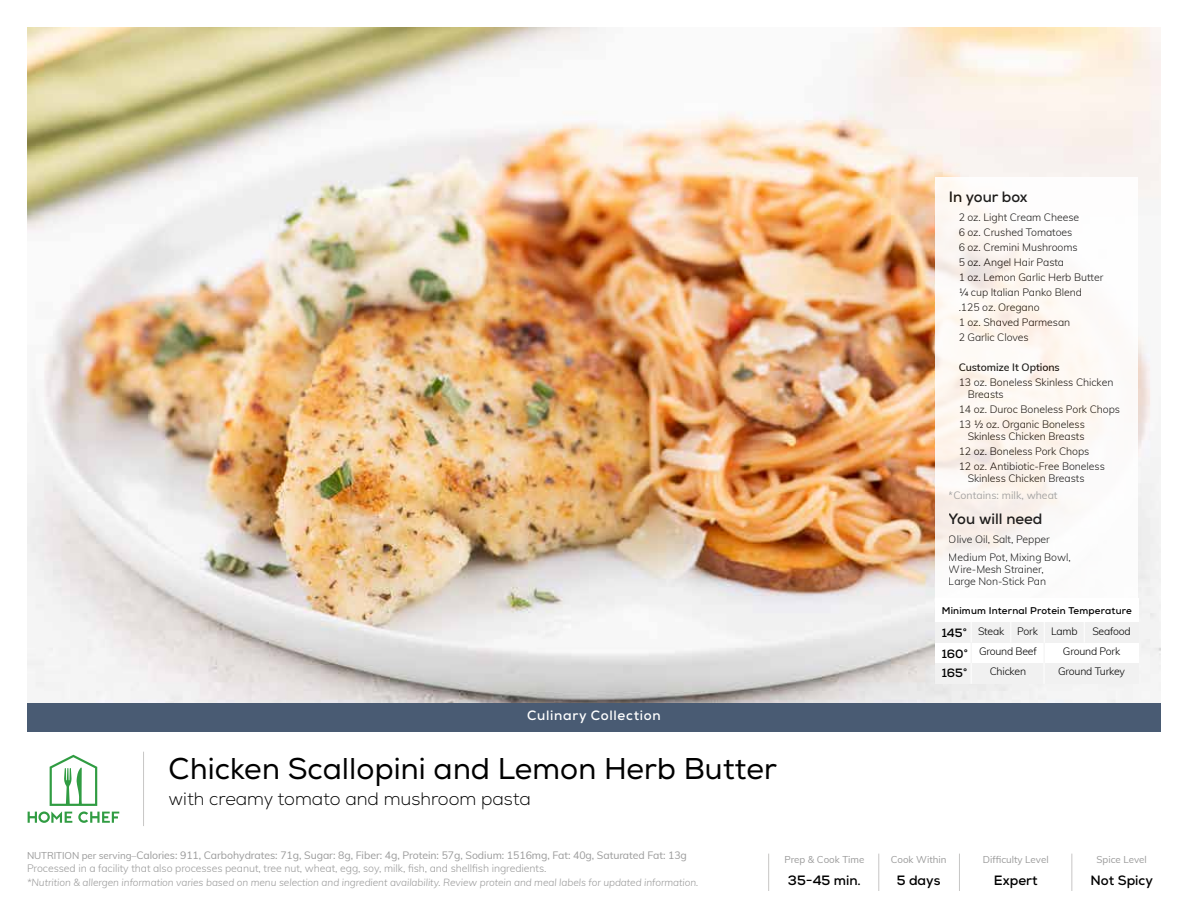
<style>
.page{position:relative;width:1188px;height:918px;background:#fff}
.page>*{position:absolute;margin:0;border:0;box-sizing:border-box;transform-origin:0 0}
.t1{font:30px "Nexa";color:#000}
.t2{font:300 18px "Nexa";color:#000}
.t3{font:700 15px "Nexa";color:#000}
.t4{font:700 13.5px "Nexa";color:#000}
.t5{font:700 13.5px "Nexa";letter-spacing:.05em;color:#fff}
.t6{font:700 12px/20px "Nexa";color:#000;text-align:justify}
.t7{font:300 10.5px/15px "Muli";letter-spacing:-.005em;color:#000}
.t8{font:300 10.5px/13.5px "Muli";letter-spacing:-.005em;color:#9a9a9a}
.t9{font:10.5px "Muli";color:#9a9a9a}
.t10{font:600 10.5px "Muli";letter-spacing:-.005em;color:#000}
.t11{font:italic 300 10.2px "Muli";letter-spacing:-.005em;color:#9a9a9a}
.t12{font:9.75px "Muli";color:#9a9a9a}
.t13{font:700 9.75px "Nexa";letter-spacing:.02em;color:#000}
.s1{font-weight:400;font-size:9.75px}
.s2{font-weight:400}
</style>
<div class="page">
<img style="left:27px;top:27px;width:1134px;height:676px">
<hr style="left:143px;top:752px;width:1px;height:74px;background:#c7c6c5">
<hr style="left:878px;top:854px;width:1px;height:37px;background:#c7c6c5">
<hr style="left:768px;top:854px;width:1px;height:37px;background:#c7c6c5">
<hr style="left:959px;top:854px;width:1px;height:37px;background:#c7c6c5">
<hr style="left:1071px;top:854px;width:1px;height:37px;background:#c7c6c5">
<svg style="left:28px;top:755px;width:91px;height:68px"></svg>
<svg style="left:935px;top:178px;width:203px;height:421px"></svg>
<div style="left:935px;top:599px;width:203px;height:85px;background:#fff"></div>
<div style="left:935px;top:663px;width:203px;height:21px;background:#f1f1f1"></div>
<div style="left:935px;top:622px;width:203px;height:21px;background:#f1f1f1"></div>
<div style="left:27px;top:703px;width:1134px;height:28px;background:#495b73"></div>
<p class="t5" style="left:527px;top:707px;width:135px">Culinary Collection</p>
<h1 class="t1" style="left:168px;top:751px;width:610px">Chicken Scallopini and Lemon Herb Butter</h1>
<h2 class="t2" style="left:168px;top:788px;width:364px">with creamy tomato and mushroom pasta</h2>
<h3 class="t3" style="left:949px;top:187px;width:80px">In your box</h3>
<p class="t7" style="left:959px;top:209px;width:146px">2 oz. Light Cream Cheese<br>6 oz. Crushed Tomatoes<br>6 oz. Cremini Mushrooms<br>5 oz. Angel Hair Pasta<br>1 oz. Lemon Garlic Herb Butter ¼ cup Italian Panko Blend .125 oz. Oregano<br>1 oz. Shaved Parmesan<br>2 Garlic Cloves</p>
<p class="t10" style="left:959px;top:359px;width:103px">Customize It Options</p>
<p class="t7" style="left:968px;top:375px;width:147px;line-height:12px;text-indent:-9px">13 oz. Boneless Skinless Chicken<br>Breasts</p>
<p class="t7" style="left:959px;top:401px;width:163px">14 oz. Duroc Boneless Pork Chops<br>13 ½ oz. Organic Boneless</p>
<p class="t7" style="left:959px;top:428px;width:148px;text-indent:9px">Skinless Chicken Breasts<br>12 oz. Boneless Pork Chops<br>12 oz. Antibiotic-Free Boneless</p>
<p class="t7" style="left:968px;top:470px;width:118px">Skinless Chicken Breasts</p>
<p class="t9" style="left:949px;top:488px;width:110px">*Contains: milk, wheat</p>
<h3 class="t3" style="left:949px;top:509px;width:95px">You will need</h3>
<p class="t7" style="left:949px;top:529px;width:123px;line-height:18.8px">Olive Oil, Salt, Pepper<br>Medium Pot, Mixing Bowl,</p>
<p class="t7" style="left:949px;top:563px;width:99px;line-height:12px">Wire-Mesh Strainer,<br>Large Non-Stick Pan</p>
<p class="t13" style="left:942px;top:604px;width:192px">Minimum Internal Protein Temperature</p>
<p class="t7" style="left:978px;top:623px;width:28px">Steak</p>
<p class="t7" style="left:1051px;top:623px;width:28px">Lamb</p>
<p class="t7" style="left:1092px;top:623px;width:40px">Seafood</p>
<p class="t7" style="left:1058px;top:664px;width:68px">Ground Turkey</p>
<p class="t7" style="left:1017px;top:623px;width:22px">Pork</p>
<p class="t7" style="left:990px;top:664px;width:38px">Chicken</p>
<p class="t6" style="left:942px;top:623px;width:28px">145° 160° 165°</p>
<p class="t7" style="left:979px;top:643px;width:59px">Ground Beef</p>
<p class="t7" style="left:1063px;top:643px;width:59px">Ground Pork</p>
<p class="t8" style="left:27px;top:848px;width:661px"><span class="s1">NUTRITION per serving–</span><span class="s2">Calories: 911, Carbohydrates: 71g, Sugar: 8g, Fiber: 4g, Protein: 57g, Sodium: 1516mg, Fat: 40g, Saturated Fat: 13g<br></span>Processed in a facility that also processes peanut, tree nut, wheat, egg, soy, milk, fish, and shellfish ingredients.</p>
<p class="t11" style="left:27px;top:875px;width:673px">*Nutrition &amp; allergen information varies based on menu selection and ingredient availability. Review protein and meal labels for updated information.</p>
<p class="t12" style="left:784px;top:853px;width:82px">Prep &amp; Cook Time</p>
<p class="t12" style="left:891px;top:853px;width:57px">Cook Within</p>
<p class="t12" style="left:983px;top:853px;width:67px">Difficulty Level</p>
<p class="t12" style="left:1097px;top:853px;width:52px">Spice Level</p>
<p class="t4" style="left:788px;top:872px;width:74px">35-45 min.</p>
<p class="t4" style="left:897px;top:871px;width:45px">5 days</p>
<p class="t4" style="left:994px;top:872px;width:45px">Expert</p>
<p class="t4" style="left:1091px;top:872px;width:64px">Not Spicy</p>
</div>
